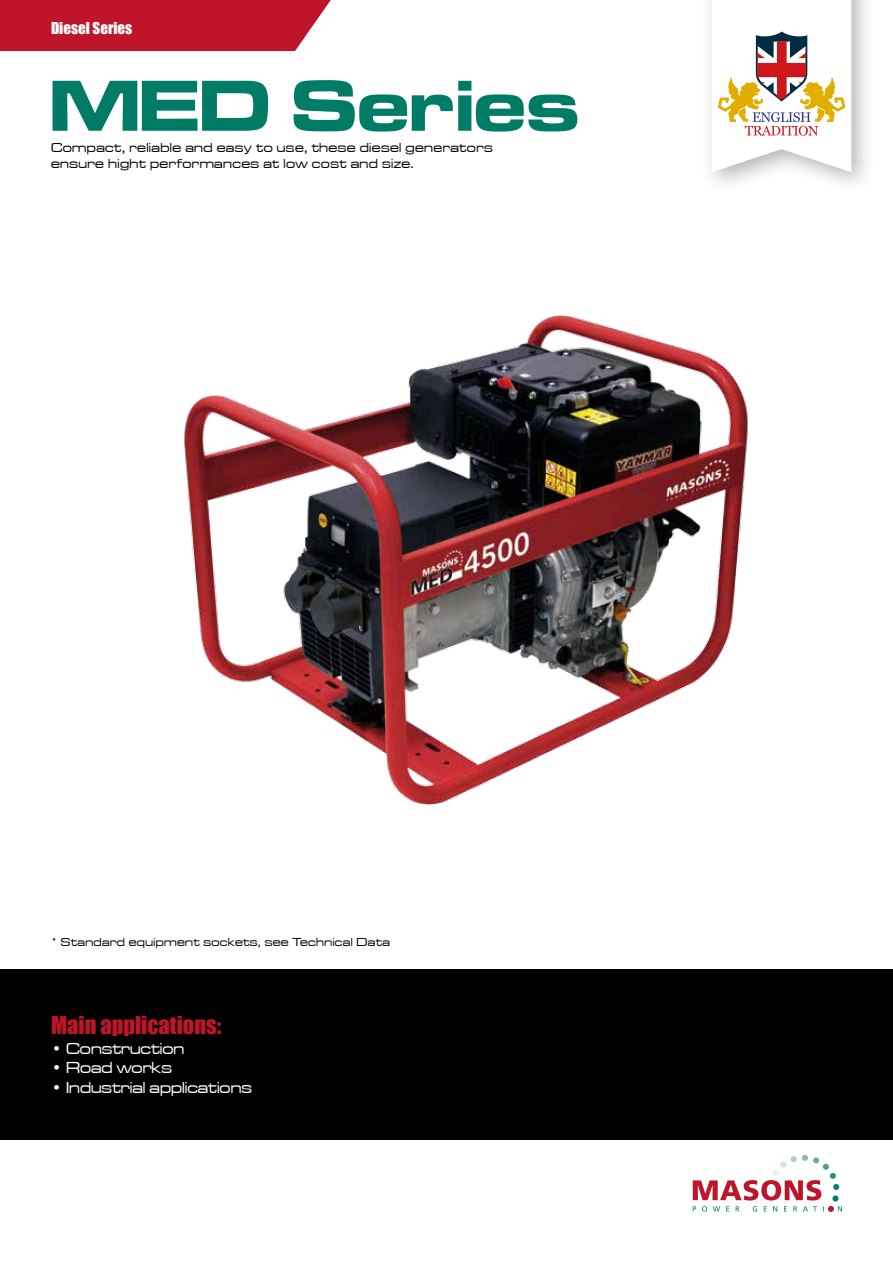
<style>
.page{position:relative;width:893px;height:1263px;background:#fff}
.page>*{position:absolute;margin:0;border:0;box-sizing:border-box;transform-origin:0 0}
.t1{font:700 75px "Microgramma";color:#007c66}
.t2{font:22.5px "Impact";color:#be152b}
.t3{font:16.5px "Microgramma DEE Medi Exte";color:#fff}
.t4{font:15px "Impact";color:#fff}
.t5{font:13.5px/16.5px "Microgramma DEE Medi Exte";letter-spacing:.03em;color:#000}
.t6{font:12px "Microgramma DEE Medi Exte";letter-spacing:.03em;color:#000}
</style>
<div class="page">
<div style="left:0;top:0;width:331px;height:51px;background:#be152b"></div>
<svg style="left:693px;top:1155px;width:149px;height:57px"></svg>
<div style="left:0;top:969px;width:893px;height:171px;background:#000"></div>
<img style="left:184px;top:315px;width:564px;height:490px">
<div style="left:699px;top:0;width:177px;height:195px;background:#000;opacity:.3"></div>
<svg style="left:712px;top:0;width:139px;height:172px"></svg>
<p class="t4" style="left:51px;top:16px;width:83px">Diesel Series</p>
<h1 class="t1" style="left:51px;top:54px;width:531px">MED Series</h1>
<p class="t5" style="left:51px;top:139px;width:443px">Compact, reliable and easy to use, these diesel generators ensure hight performances at low cost and size.</p>
<p class="t6" style="left:51px;top:935px;width:341px">* Standard equipment sockets, see Technical Data</p>
<h2 class="t2" style="left:51px;top:1007px;width:172px">Main applications:</h2>
<p class="t3" style="left:51px;top:1038px;width:135px">• Construction</p>
<p class="t3" style="left:51px;top:1057px;width:122px">• Road works</p>
<p class="t3" style="left:51px;top:1077px;width:202px">• Industrial applications</p>
</div>
